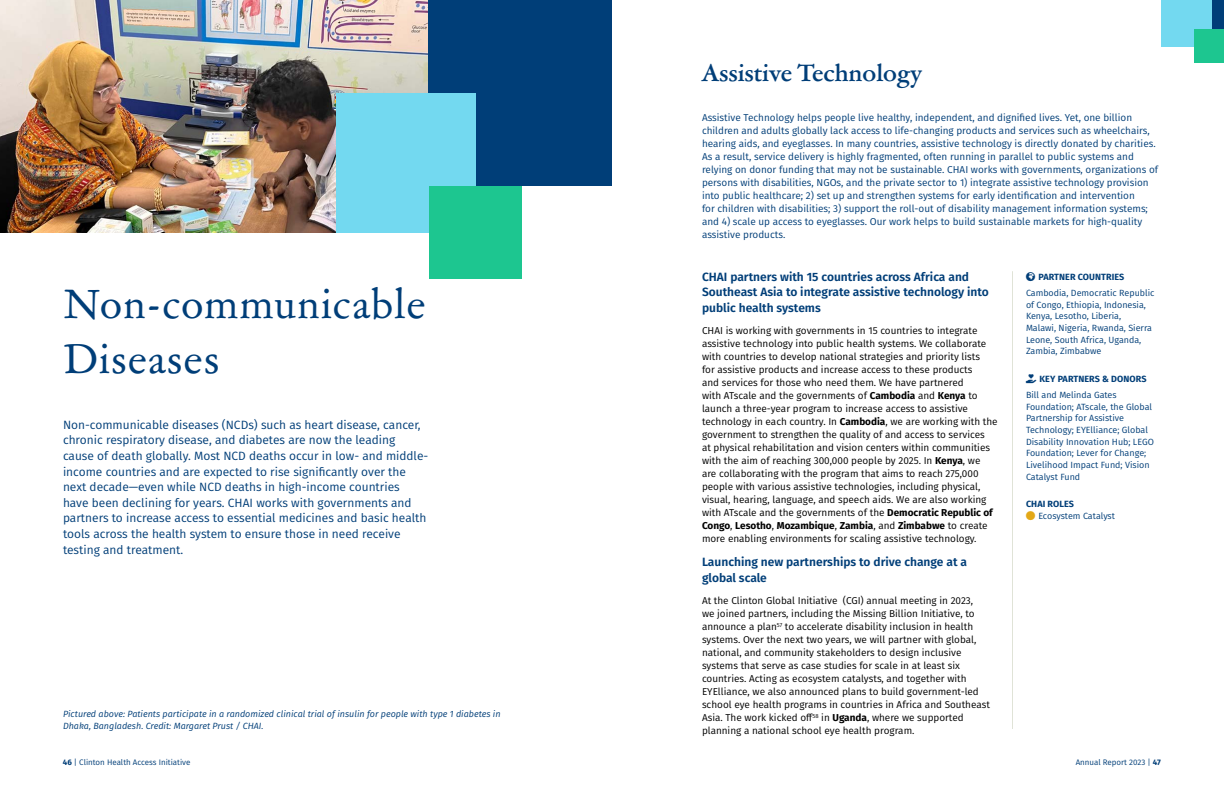
<style>
.page{position:relative;width:1224px;height:792px;background:#fff}
.page>*{position:absolute;margin:0;border:0;box-sizing:border-box;transform-origin:0 0}
.Cluster_-_Title{font:42px/54.6px "Garamond ATF Subhead";letter-spacing:.02em;color:#003e78}
.Heading_2{font:700 24px "Garamond ATF Subhead";color:#003e78}
.Cluster_overview_paragraph{font:12px/15.6px "Fira Sans";color:#003e78}
.Heading_3{font:600 12px/15.6px "Fira Sans";color:#003e78}
.t1{font:10px/13px "Fira Sans";color:#000}
.Program_overview_paragraph{font:10px/13px "Fira Sans";color:#003e78}
.Program_intro_-_paragraph{font:9px/11.7px "Fira Sans";color:#003e78}
.t2{font:italic 9px/11.7px "Fira Sans";color:#003e78}
.Program_intro_-_header{font:700 9px "Fira Sans";letter-spacing:.01em;color:#003e78}
.t3{font:8px "Fira Sans";color:#003e78}
.s1{font-weight:700}
</style>
<div class="page">
<img style="left:0;top:0;width:429px;height:232px">
<div style="left:429px;top:0;width:183px;height:186px;background:#003e78"></div>
<div style="left:336px;top:93px;width:139px;height:139px;background:#73d9f0"></div>
<div style="left:429px;top:186px;width:93px;height:93px;background:#1dc690"></div>
<hr style="left:1012px;top:271px;width:1px;height:458px;background:#e0e3d7">
<div style="left:1195px;top:0;width:29px;height:29px;background:#003e78"></div>
<div style="left:1161px;top:0;width:51px;height:46px;background:#73d9f0"></div>
<div style="left:1195px;top:29px;width:29px;height:34px;background:#1dc690"></div>
<p class="Cluster_-_Title" style="left:63px;top:276px;width:364px">Non-communicable<br>Diseases</p>
<p class="Cluster_overview_paragraph" style="left:63px;top:416px;width:367px">Non-communicable diseases (NCDs) such as heart disease, cancer, chronic respiratory disease, and diabetes are now the leading cause of death globally. Most NCD deaths occur in low- and middle&shy;income countries and are expected to rise significantly over the next decade—even while NCD deaths in high-income countries have been declining for years. CHAI works with governments and partners to increase access to essential medicines and basic health tools across the health system to ensure those in need receive testing and treatment.</p>
<p class="t2" style="left:63px;top:708px;width:439px">Pictured above: Patients participate in a randomized clinical trial of insulin for people with type 1 diabetes in<br>Dhaka, Bangladesh. Credit: Margaret Prust / CHAI.</p>
<p class="Heading_2" style="left:702px;top:56px;width:222px">Assistive Technology</p>
<p class="Program_overview_paragraph" style="left:702px;top:111px;width:458px">Assistive Technology helps people live healthy, independent, and dignified lives. Yet, one billion children and adults globally lack access to life-changing products and services such as wheelchairs, hearing aids, and eyeglasses. In many countries, assistive technology is directly donated by charities.<br>As a result, service delivery is highly fragmented, often running in parallel to public systems and relying on donor funding that may not be sustainable. CHAI works with governments, organizations of persons with disabilities, NGOs, and the private sector to 1) integrate assistive technology provision into public healthcare; 2) set up and strengthen systems for early identification and intervention<br>for children with disabilities; 3) support the roll-out of disability management information systems; and 4) scale up access to eyeglasses. Our work helps to build sustainable markets for high-quality assistive products.</p>
<p class="Heading_3" style="left:702px;top:268px;width:288px">CHAI partners with 15 countries across Africa and<br>Southeast Asia to integrate assistive technology into public health systems</p>
<p class="t1" style="left:702px;top:324px;width:297px">CHAI is working with governments in 15 countries to integrate assistive technology into public health systems. We collaborate with countries to develop national strategies and priority lists<br>for assistive products and increase access to these products<br>and services for those who need them. We have partnered<br>with ATscale and the governments of <span class="s1">Cambodia</span> and <span class="s1">Kenya</span> to launch a three-year program to increase access to assistive technology in each country. In <span class="s1">Cambodia</span>, we are working with the government to strengthen the quality of and access to services<br>at physical rehabilitation and vision centers within communities with the aim of reaching 300,000 people by 2025. In <span class="s1">Kenya</span>, we<br>are collaborating with the program that aims to reach 275,000 people with various assistive technologies, including physical, visual, hearing, language, and speech aids. We are also working with ATscale and the governments of the <span class="s1">Democratic Republic of Congo</span>, <span class="s1">Lesotho</span>, <span class="s1">Mozambique</span>, <span class="s1">Zambia</span>, and <span class="s1">Zimbabwe</span> to create more enabling environments for scaling assistive technology.</p>
<p class="Heading_3" style="left:702px;top:554px;width:267px">Launching new partnerships to drive change at a global scale</p>
<p class="t1" style="left:702px;top:594px;width:290px">At the Clinton Global Initiative (CGI) annual meeting in 2023,<br>we joined partners, including the Missing Billion Initiative, to announce a plan<sup>57</sup> to accelerate disability inclusion in health systems. Over the next two years, we will partner with global, national, and community stakeholders to design inclusive systems that serve as case studies for scale in at least six countries. Acting as ecosystem catalysts, and together with EYElliance, we also announced plans to build government-led school eye health programs in countries in Africa and Southeast Asia. The work kicked off<sup>58</sup> in <span class="s1">Uganda</span>, where we supported planning a national school eye health program.</p>
<p class="Program_intro_-_header" style="left:1038px;top:269px;width:88px">PARTNER COUNTRIES</p>
<p class="Program_intro_-_paragraph" style="left:1026px;top:287px;width:130px">Cambodia, Democratic Republic of Congo, Ethiopia, Indonesia,<br>Kenya, Lesotho, Liberia,<br>Malawi, Nigeria, Rwanda, Sierra<br>Leone, South Africa, Uganda,<br>Zambia, Zimbabwe</p>
<p class="Program_intro_-_header" style="left:1026px;top:371px;width:122px">★★★ KEY PARTNERS &amp; DONORS</p>
<p class="Program_intro_-_paragraph" style="left:1026px;top:389px;width:129px">Bill and Melinda Gates<br>Foundation; ATscale, the Global<br>Partnership for Assistive<br>Technology; EYElliance; Global<br>Disability Innovation Hub; LEGO<br>Foundation; Lever for Change;<br>Livelihood Impact Fund; Vision<br>Catalyst Fund</p>
<p class="Program_intro_-_header" style="left:1026px;top:497px;width:50px">CHAI ROLES</p>
<p class="Program_intro_-_paragraph" style="left:1038px;top:510px;width:78px">Ecosystem Catalyst</p>
<p class="t3" style="left:63px;top:756px;width:129px"><span class="s1">46</span> | Clinton Health Access Initiative</p>
<p class="t3" style="left:1076px;top:756px;width:87px">Annual Report 2023 | <span class="s1">47</span></p>
</div>
